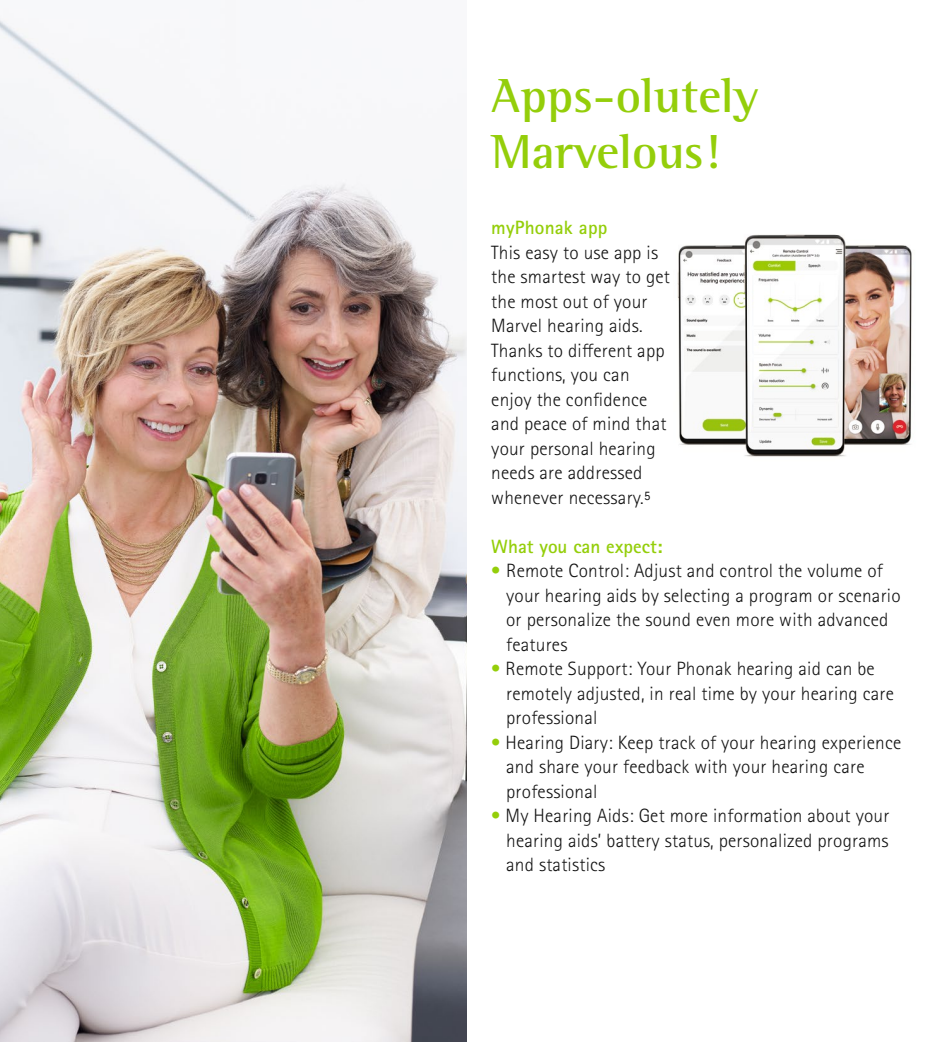
<style>
.page{position:relative;width:933px;height:1042px;background:#fff}
.page>*{position:absolute;margin:0;border:0;box-sizing:border-box;transform-origin:0 0}
.PHO_Main_Chapter_tit{font:700 49px/56px "Rotis Semi Serif Pro";color:#94ce0a}
.PHO_Bodycopy_11pt_Bl{font:300 19.25px/24.5px "Rotis Sans Serif Pro";letter-spacing:.01em;color:#141414}
.PHO_Bodycopy_11pt_Bl-2{font:700 19.25px "Rotis Sans Serif Pro";color:#94ce0a}
.s1{color:#94ce0a}
</style>
<div class="page">
<img style="left:677px;top:234px;width:235px;height:223px">
<img style="left:0;top:18px;width:466px;height:1024px">
<p class="PHO_Main_Chapter_tit" style="left:491px;top:67px;width:269px">Apps-olutely<br>Marvelous!</p>
<p class="PHO_Bodycopy_11pt_Bl-2" style="left:491px;top:215px;width:118px">myPhonak app</p>
<p class="PHO_Bodycopy_11pt_Bl" style="left:491px;top:240px;width:168px">This easy to use app is</p>
<p class="PHO_Bodycopy_11pt_Bl" style="left:491px;top:265px;width:180px">the smartest way to get</p>
<p class="PHO_Bodycopy_11pt_Bl" style="left:491px;top:289px;width:158px">the most out of your</p>
<p class="PHO_Bodycopy_11pt_Bl" style="left:491px;top:314px;width:153px">Marvel hearing aids.</p>
<p class="PHO_Bodycopy_11pt_Bl" style="left:491px;top:338px;width:175px">Thanks to different app</p>
<p class="PHO_Bodycopy_11pt_Bl" style="left:491px;top:363px;width:177px">functions, you can enjoy the confidence and peace of mind that your personal hearing needs are addressed whenever necessary.5</p>
<p class="PHO_Bodycopy_11pt_Bl-2" style="left:491px;top:534px;width:173px">What you can expect:</p>
<p class="PHO_Bodycopy_11pt_Bl" style="left:506px;top:559px;width:396px;text-indent:-15px"><span class="s1">•</span> Remote Control: Adjust and control the volume of your hearing aids by selecting a program or scenario or personalize the sound even more with advanced features</p>
<p class="PHO_Bodycopy_11pt_Bl" style="left:506px;top:657px;width:389px;text-indent:-15px"><span class="s1">•</span> Remote Support: Your Phonak hearing aid can be remotely adjusted, in real time by your hearing care professional</p>
<p class="PHO_Bodycopy_11pt_Bl" style="left:506px;top:730px;width:396px;text-indent:-15px"><span class="s1">•</span> Hearing Diary: Keep track of your hearing experience and share your feedback with your hearing care professional</p>
<p class="PHO_Bodycopy_11pt_Bl" style="left:506px;top:804px;width:385px;text-align:justify;text-indent:-15px"><span class="s1">•</span> My Hearing Aids: Get more information about your hearing aids’ battery status, personalized programs and statistics</p>
</div>
